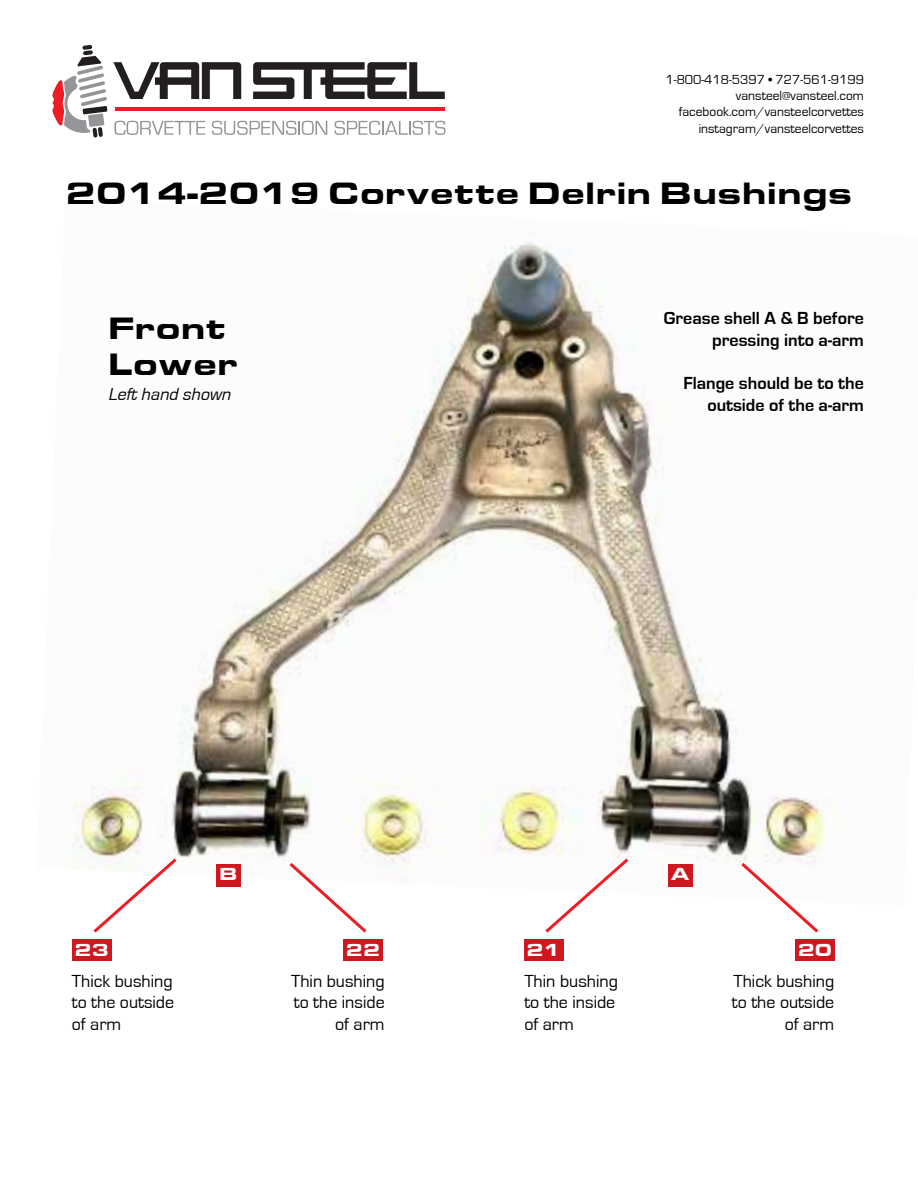
<style>
.page{position:relative;width:918px;height:1188px;background:#fff}
.page>*{position:absolute;margin:0;border:0;box-sizing:border-box;transform-origin:0 0}
.t1{font:900 31.95px/35.8px "Eurostile Extended";color:#000}
.t2{font:18px/21.6px "Eurostile";color:#000;text-align:right}
.t3{font:700 18px/21.6px "Eurostile T";color:#000;text-align:right}
.t4{font:italic 18px "Eurostile";color:#000}
.t5{font:900 18px "Eurostile Extended";color:#fff}
.t6{font:13.5px/16.2px "Eurostile";color:#000;text-align:right}
</style>
<div class="page">
<svg style="left:52px;top:45px;width:55px;height:93px"></svg>
<hr style="left:115px;top:107px;width:330px;height:3px;background:#ed1c24">
<svg style="left:113px;top:62px;width:128px;height:37px"></svg>
<svg style="left:253px;top:62px;width:192px;height:37px"></svg>
<svg style="left:114px;top:121px;width:91px;height:14px"></svg>
<svg style="left:212px;top:121px;width:115px;height:14px"></svg>
<svg style="left:335px;top:121px;width:111px;height:14px"></svg>
<img style="left:72px;top:242px;width:754px;height:645px">
<div style="left:72px;top:940px;width:40px;height:21px;background:#ce171e"></div>
<div style="left:524px;top:940px;width:40px;height:21px;background:#ce171e"></div>
<div style="left:343px;top:940px;width:40px;height:21px;background:#ce171e"></div>
<div style="left:795px;top:940px;width:40px;height:21px;background:#ce171e"></div>
<div style="left:216px;top:864px;width:25px;height:22px;background:#ce171e"></div>
<div style="left:668px;top:864px;width:25px;height:22px;background:#ce171e"></div>
<svg style="left:90px;top:855px;width:90px;height:78px"></svg>
<svg style="left:542px;top:855px;width:90px;height:78px"></svg>
<svg style="left:286px;top:860px;width:84px;height:73px"></svg>
<svg style="left:738px;top:860px;width:84px;height:73px"></svg>
<p class="t6" style="left:666px;top:72px;width:200px">1-800-418-5397 • 727-561-9199 vansteel@vansteel.com facebook.com/vansteelcorvettes instagram/vansteelcorvettes</p>
<h1 class="t1" style="left:66px;top:176px;width:788px">2014-2019 Corvette Delrin Bushings</h1>
<h1 class="t1" style="left:108px;top:311px;width:132px">Front<br>Lower</h1>
<p class="t4" style="left:108px;top:385px;width:128px">Lefthand shown</p>
<p class="t3" style="left:664px;top:308px;width:202px">Grease shell A &amp; B before pressing into a-arm</p>
<p class="t3" style="left:684px;top:373px;width:182px">Flange should be to the outside of the a-arm</p>
<p class="t5" style="left:219px;top:864px;width:20px">B</p>
<p class="t5" style="left:671px;top:864px;width:21px">A</p>
<p class="t5" style="left:75px;top:939px;width:36px">23</p>
<p class="t5" style="left:346px;top:939px;width:36px">22</p>
<p class="t5" style="left:526px;top:939px;width:36px">21</p>
<p class="t5" style="left:798px;top:939px;width:36px">20</p>
<p class="t2" style="left:72px;top:970px;width:104px;text-align:justify">Thick bushing to the outside of arm</p>
<p class="t2" style="left:291px;top:970px;width:95px">Thin bushing to the inside of arm</p>
<p class="t2" style="left:524px;top:970px;width:95px;text-align:left">Thin bushing to the inside of arm</p>
<p class="t2" style="left:732px;top:970px;width:104px">Thick bushing to the outside of arm</p>
</div>
